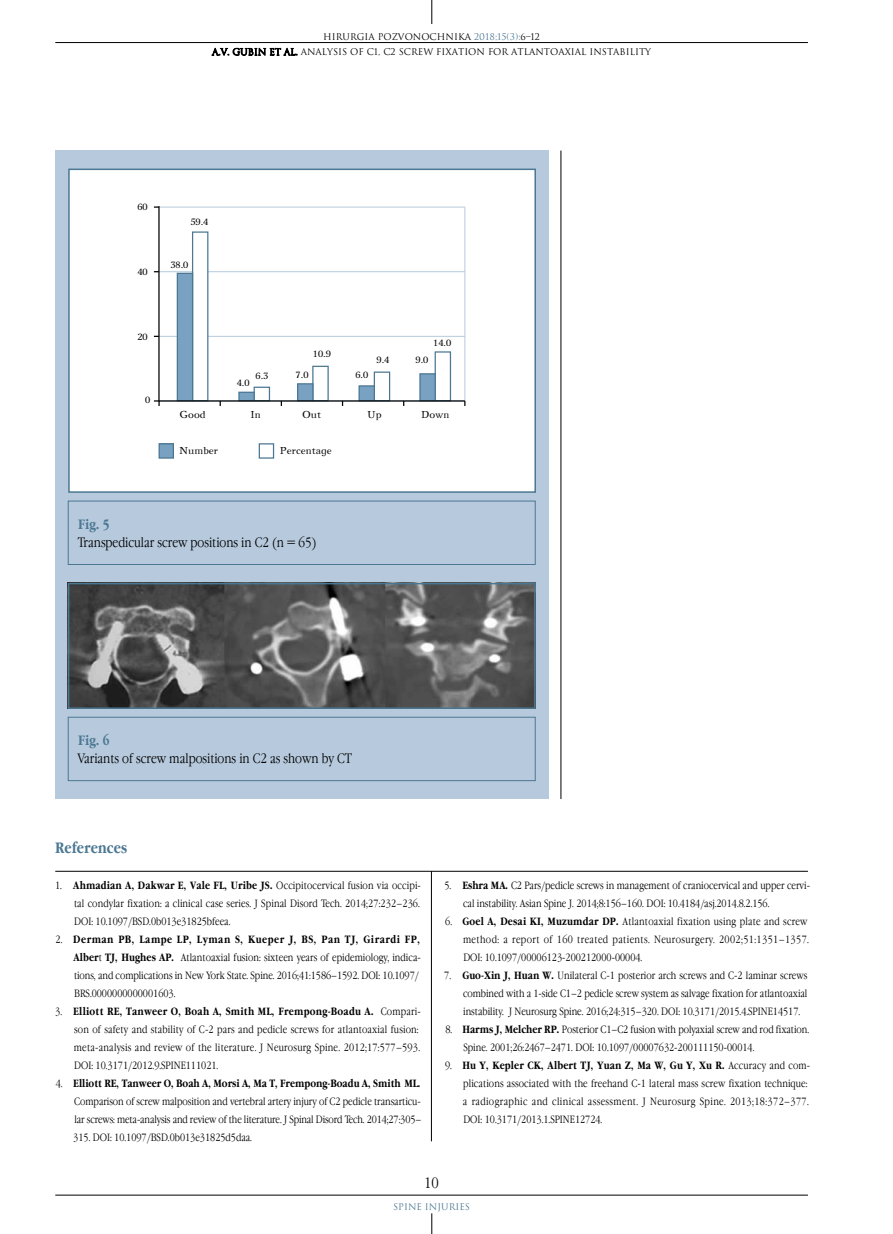
<style>
.page{position:relative;width:893px;height:1234px;background:#fff}
.page>*{position:absolute;margin:0;border:0;box-sizing:border-box;transform-origin:0 0}
.t1{font:700 15px "Garamond Narrow C";color:#4b7792}
.t2{font:300 15px "Garamond Narrow C";color:#000}
.t3{font:300 13.5px "Garamond Narrow C";color:#000}
.t4{font:700 13.5px "Garamond Narrow C";color:#4b7792}
.t5{font:300 10.5px/18px "Garamond Narrow C";color:#000}
.t6{font:300 10.5px/18px "Garamond Narrow C";letter-spacing:.02em;color:#000}
.t7{font:10.05px "New Journal C";color:#000}
.t8{font:9.15px "New Journal C";color:#000}
.t9{font:9px "Romul";color:#000}
.t10{font:9px "Romul";color:#4b7792}
.s1{color:#4b7792}
.s2{font-weight:700}
</style>
<div class="page">
<hr style="left:55px;top:42px;width:753px;height:1px;background:#000">
<svg style="left:432px;top:0;width:1px;height:24px"></svg>
<hr style="left:55px;top:1194px;width:753px;height:1px;background:#000">
<svg style="left:432px;top:1213px;width:1px;height:20px"></svg>
<svg style="left:212px;top:47px;width:85px;height:9px"></svg>
<hr style="left:561px;top:150px;width:1px;height:648px;background:#000">
<div style="left:55px;top:150px;width:493px;height:648px;background:#b7cadd"></div>
<div style="left:68px;top:716px;width:468px;height:64px;border:1px solid #4b7792"></div>
<img style="left:71px;top:585px;width:462px;height:120px">
<div style="left:68px;top:582px;width:468px;height:126px;border:2px solid #4b7792"></div>
<hr style="left:431px;top:870px;width:1px;height:270px;background:#000">
<hr style="left:55px;top:870px;width:753px;height:1px;background:#000">
<div style="left:68px;top:500px;width:468px;height:64px;border:1px solid #4b7792"></div>
<div style="left:69px;top:169px;width:466px;height:323px;background:#fff"></div>
<hr style="left:159px;top:207px;width:306px;height:1px;background:#b7cadd">
<hr style="left:159px;top:271px;width:306px;height:1px;background:#b7cadd">
<hr style="left:159px;top:336px;width:306px;height:1px;background:#b7cadd">
<hr style="left:465px;top:207px;width:1px;height:194px;background:#b7cadd">
<hr style="left:158px;top:206px;width:2px;height:195px;background:#000">
<svg style="left:154px;top:400px;width:6px;height:6px"></svg>
<div style="left:193px;top:232px;width:15px;height:168px;background:#fff"></div>
<div style="left:192px;top:231px;width:16px;height:170px;border:1px solid #4b7792"></div>
<div style="left:177px;top:273px;width:16px;height:127px;background:#79a1c1"></div>
<div style="left:177px;top:272px;width:16px;height:129px;border:1px solid #4b7792"></div>
<div style="left:254px;top:386px;width:16px;height:15px;border:1px solid #4b7792"></div>
<div style="left:239px;top:392px;width:15px;height:8px;background:#79a1c1"></div>
<div style="left:238px;top:391px;width:17px;height:10px;border:1px solid #4b7792"></div>
<div style="left:312px;top:365px;width:17px;height:36px;border:1px solid #4b7792"></div>
<div style="left:298px;top:384px;width:15px;height:16px;background:#79a1c1"></div>
<div style="left:297px;top:383px;width:16px;height:18px;border:1px solid #4b7792"></div>
<div style="left:374px;top:371px;width:16px;height:30px;border:1px solid #4b7792"></div>
<div style="left:359px;top:386px;width:15px;height:14px;background:#79a1c1"></div>
<div style="left:358px;top:385px;width:17px;height:16px;border:1px solid #4b7792"></div>
<div style="left:435px;top:351px;width:16px;height:50px;border:1px solid #4b7792"></div>
<div style="left:420px;top:374px;width:15px;height:26px;background:#79a1c1"></div>
<div style="left:419px;top:373px;width:17px;height:28px;border:1px solid #4b7792"></div>
<div style="left:159px;top:444px;width:14px;height:14px;background:#79a1c1"></div>
<div style="left:159px;top:443px;width:15px;height:15px;border:1px solid #4b7792"></div>
<div style="left:259px;top:443px;width:15px;height:15px;border:1px solid #4b7792"></div>
<hr style="left:159px;top:400px;width:306px;height:1px;background:#000">
<div style="left:68px;top:168px;width:468px;height:324px;border:2px solid #4b7792"></div>
<p class="t9" style="left:323px;top:31px;width:218px">HIRURGIA POZVONOCHNIKA <span class="s1">2018;15(3):</span>6–12</p>
<p class="t9" style="left:212px;top:47px;width:441px">A.V. GUBIN ET AL. ANALYSIS OF C1, C2 SCREW FIXATION FOR ATLANTOAXIAL INSTABILITY</p>
<p class="t8" style="left:137px;top:201px;width:12px">60</p>
<p class="t8" style="left:137px;top:267px;width:12px">40</p>
<p class="t8" style="left:190px;top:216px;width:19px">59.4</p>
<p class="t8" style="left:170px;top:259px;width:19px">38.0</p>
<p class="t8" style="left:137px;top:331px;width:12px">20</p>
<p class="t8" style="left:145px;top:395px;width:7px">0</p>
<p class="t8" style="left:256px;top:371px;width:14px">6.3</p>
<p class="t8" style="left:237px;top:377px;width:14px">4.0</p>
<p class="t8" style="left:313px;top:348px;width:19px">10.9</p>
<p class="t8" style="left:296px;top:369px;width:14px">7.0</p>
<p class="t8" style="left:355px;top:369px;width:14px">6.0</p>
<p class="t8" style="left:377px;top:354px;width:14px">9.4</p>
<p class="t8" style="left:433px;top:337px;width:19px">14.0</p>
<p class="t8" style="left:416px;top:354px;width:14px">9.0</p>
<p class="t7" style="left:180px;top:409px;width:28px">Good</p>
<p class="t7" style="left:250px;top:408px;width:12px">In</p>
<p class="t7" style="left:302px;top:409px;width:21px">Out</p>
<p class="t7" style="left:367px;top:409px;width:16px">Up</p>
<p class="t7" style="left:421px;top:409px;width:30px">Down</p>
<p class="t7" style="left:179px;top:444px;width:40px">Number</p>
<p class="t7" style="left:280px;top:444px;width:53px">Percentage</p>
<p class="t4" style="left:78px;top:516px;width:33px">Fig. 5</p>
<p class="t3" style="left:78px;top:534px;width:240px">Transpedicular screw positions in C2 (n = 65)</p>
<p class="t4" style="left:78px;top:732px;width:33px">Fig. 6</p>
<p class="t3" style="left:77px;top:750px;width:276px">Variants of screw malpositions in C2 as shown by CT</p>
<h1 class="t1" style="left:55px;top:839px;width:73px">References</h1>
<p class="t5" style="left:74px;top:876px;width:348px;text-align:justify;text-indent:-19px">1. <span class="s2">Ahmadian A, Dakwar E, Vale FL, Uribe JS.</span> Occipitocervical fusion via occipi&shy;tal condylar fixation: a clinical case series. J Spinal Disord Tech. 2014;27:232–236.<br>DOI: 10.1097/BSD.0b013e31825bfeea.</p>
<p class="t5" style="left:74px;top:930px;width:349px;text-indent:-18px">2. <span class="s2">Derman PB, Lampe LP, Lyman S, Kueper J, BS, Pan TJ, Girardi FP, Alber</span>t <span class="s2">TJ, Hughes AP.</span> Atlantoaxial fusion: sixteen years of epidemiology, indica&shy;tions, and complications in New York State. Spine. 2016;41:1586–1592. DOI: 10.1097/ BRS.0000000000001603.</p>
<p class="t5" style="left:74px;top:1002px;width:348px;text-indent:-19px">3. <span class="s2">Elliott RE, Tanweer O, Boah A, Smith ML, Frempong-Boadu A.</span> Compari&shy;son of safety and stability of C-2 pars and pedicle screws for atlantoaxial fusion: meta-analysis and review of the literature. J Neurosurg Spine. 2012;17:577–593.<br>DOI: 10.3171/2012.9.SPINE111021.</p>
<p class="t5" style="left:73px;top:1074px;width:350px;text-align:justify;text-indent:-18px">4. <span class="s2">Elliott RE, Tanweer O, Boah A, Morsi A, Ma T, Frempong-Boadu A, Smith ML.<br></span>Comparison of screw malposition and vertebral artery injury of C2 pedicle transarticu&shy;lar screws: meta-analysis and review of the literature. J Spinal Disord Tech. 2014;27:305– 315. DOI: 10.1097/BSD.0b013e31825d5daa.</p>
<p class="t5" style="left:463px;top:876px;width:348px;text-indent:-19px">5. <span class="s2">Eshra MA.</span> C2 Pars/pedicle screws in management of craniocervical and upper cervi&shy;cal instability. Asian Spine J. 2014;8:156–160. DOI: 10.4184/asj.2014.8.2.156.</p>
<p class="t6" style="left:463px;top:912px;width:347px;text-indent:-18px">6. <span class="s2">Goel A, Desai KI, Muzumdar DP.</span> Atlantoaxial fixation using plate and screw method: a report of 160 treated patients. Neurosurgery. 2002;51:1351–1357.<br>DOI: 10.1097/00006123-200212000-00004.</p>
<p class="t5" style="left:463px;top:966px;width:346px;text-align:justify;text-indent:-19px">7. <span class="s2">Guo-Xin J, Huan W.</span> Unilateral C-1 posterior arch screws and C-2 laminar screws combined with a 1-side C1–2 pedicle screw system as salvage fixation for atlantoaxial instability. J Neurosurg Spine. 2016;24:315–320. DOI: 10.3171/2015.4.SPINE14517.</p>
<p class="t5" style="left:463px;top:1020px;width:347px;text-indent:-18px">8. <span class="s2">Harms J, Melcher RP.</span> Posterior C1–C2 fusion with polyaxial screw and rod fixation.<br>Spine. 2001;26:2467–2471. DOI: 10.1097/00007632-200111150-00014.</p>
<p class="t5" style="left:463px;top:1056px;width:349px;text-indent:-18px">9. <span class="s2">Hu Y, Kepler CK, Albert TJ, Yuan Z, Ma W, Gu Y, Xu R.</span> Accuracy and com&shy;plications associated with the freehand C-1 lateral mass screw fixation technique: a radiographic and clinical assessment. J Neurosurg Spine. 2013;18:372–377.<br>DOI: 10.3171/2013.1.SPINE12724.</p>
<h1 class="t2" style="left:424px;top:1174px;width:16px">10</h1>
<p class="t10" style="left:393px;top:1200px;width:78px">SPINE INJURIES</p>
</div>
